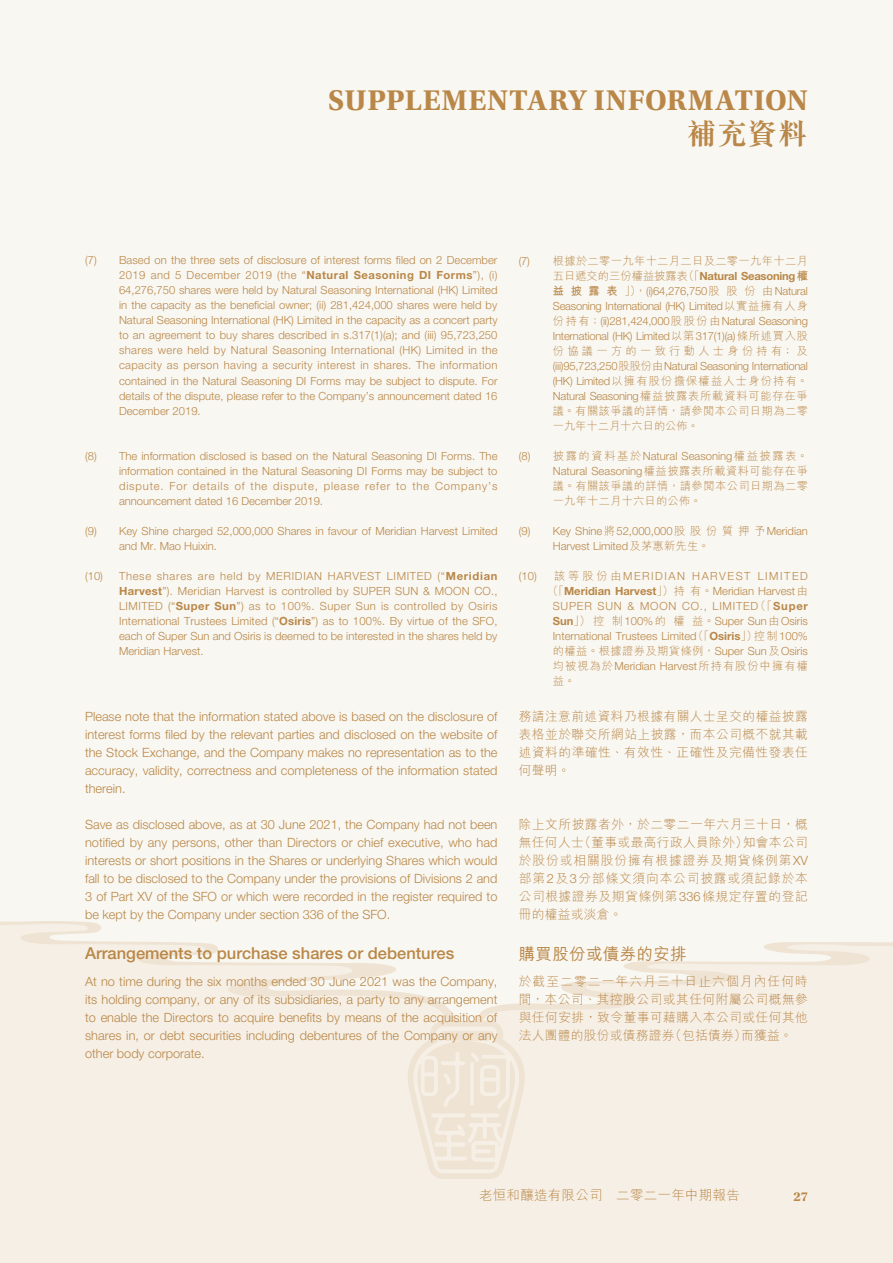
<style>
.page{position:relative;width:893px;height:1263px;background:#f9f7f2}
.page>*{position:absolute;margin:0;border:0;box-sizing:border-box;transform-origin:0 0}
.t1{font:700 30px "Utopia Std";letter-spacing:.025em;color:#b98747}
.t2{font:700 30px "M Sung HK";color:#b98747}
._02_H2_E{font:500 16.5px "Helvetica Neue LT Std";color:#b98747}
._002_H2_C{font:500 16.5px "M Hei HK";letter-spacing:.02em;color:#b98747}
.t3{font:300 13.5px "M Hei HK";letter-spacing:.02em;color:#b98747}
.t4{font:700 13.5px "Utopia Std";color:#b98747}
._00_txt_E{font:300 12.75px/18px "Helvetica Neue LT Std";color:#b98747;text-align:justify}
._000_txt_C{font:300 12.75px/18px "M Hei HK";letter-spacing:.035em;color:#b98747;text-align:justify}
._06_Notes_E{font:300 11.25px/15px "Helvetica Neue LT Std";color:#b98747;text-align:justify}
._006_Notes_C{font:300 11.25px/15px "Helvetica Neue LT Std";color:#b98747;text-align:justify}
._006_Notes_C-2{font:300 11.25px/15px "M Hei HK";letter-spacing:.035em;color:#b98747;text-align:justify}
._006_Notes_C-3{font:700 11.25px "Helvetica Neue LT Std";color:#b98747}
._006_Notes_C-4{font:300 11.25px "Helvetica Neue LT Std";letter-spacing:.135em;color:#b98747}
._006_Notes_C-5{font:300 11.25px "Helvetica Neue LT Std";letter-spacing:.07em;color:#b98747}
.s1{font-weight:700}
.s2{font-family:"M Hei HK"}
.s3{font-family:"M Hei HK";font-weight:700}
.s4{font-family:"Helvetica Neue LT Std"}
.s5{font-family:"M Hei HK";font-weight:300}
.s6{font-weight:300}
</style>
<div class="page">
<div style="left:0;top:1023px;width:893px;height:240px;background:#f6efe5"></div>
<svg style="left:0;top:921px;width:405px;height:102px;fill:#f6efe5"></svg>
<svg style="left:405px;top:942px;width:488px;height:237px"></svg>
<h1 class="t1" style="left:328px;top:83px;width:481px">SUPPLEMENTARY INFORMATION</h1>
<h1 class="t2" style="left:686px;top:118px;width:123px">補充資料</h1>
<p class="_06_Notes_E" style="left:119px;top:253px;width:380px;text-indent:-34px">(7) Based on the three sets of disclosure of interest forms filed on 2 December 2019 and 5 December 2019 (the “<span class="s1">Natural Seasoning DI Forms</span>”), (i)<br>64,276,750 shares were held by Natural Seasoning International (HK) Limited in the capacity as the beneficial owner; (ii) 281,424,000 shares were held by Natural Seasoning International (HK) Limited in the capacity as a concert party to an agreement to buy shares described in s.317(1)(a); and (iii) 95,723,250 shares were held by Natural Seasoning International (HK) Limited in the capacity as person having a security interest in shares. The information contained in the Natural Seasoning DI Forms may be subject to dispute. For details of the dispute, please refer to the Company’s announcement dated 16<br>December 2019.</p>
<p class="_06_Notes_E" style="left:119px;top:448px;width:380px;text-indent:-34px">(8) The information disclosed is based on the Natural Seasoning DI Forms. The information contained in the Natural Seasoning DI Forms may be subject to dispute. For details of the dispute, please refer to the Company’s announcement dated 16 December 2019.</p>
<p class="_06_Notes_E" style="left:119px;top:523px;width:380px;text-indent:-34px">(9) Key Shine charged 52,000,000 Shares in favour of Meridian Harvest Limited and Mr. Mao Huixin.</p>
<p class="_06_Notes_E" style="left:119px;top:568px;width:380px;text-indent:-34px">(10) These shares are held by MERIDIAN HARVEST LIMITED (“<span class="s1">Meridian Harvest</span>”). Meridian Harvest is controlled by SUPER SUN &amp; MOON CO., LIMITED (“<span class="s1">Super Sun</span>”) as to 100%. Super Sun is controlled by Osiris International Trustees Limited (“<span class="s1">Osiris</span>”) as to 100%. By virtue of the SFO, each of Super Sun and Osiris is deemed to be interested in the shares held by Meridian Harvest.</p>
<p class="_00_txt_E" style="left:85px;top:707px;width:414px">Please note that the information stated above is based on the disclosure of interest forms filed by the relevant parties and disclosed on the website of the Stock Exchange, and the Company makes no representation as to the accuracy, validity, correctness and completeness of the information stated therein.</p>
<p class="_00_txt_E" style="left:85px;top:815px;width:414px">Save as disclosed above, as at 30 June 2021, the Company had not been notified by any persons, other than Directors or chief executive, who had interests or short positions in the Shares or underlying Shares which would fall to be disclosed to the Company under the provisions of Divisions 2 and 3 of Part XV of the SFO or which were recorded in the register required to be kept by the Company under section 336 of the SFO.</p>
<p class="_02_H2_E" style="left:85px;top:943px;width:371px">Arrangements to purchase shares or debentures</p>
<p class="_00_txt_E" style="left:85px;top:972px;width:414px">At no time during the six months ended 30 June 2021 was the Company, its holding company, or any of its subsidiaries, a party to any arrangement to enable the Directors to acquire benefits by means of the acquisition of shares in, or debt securities including debentures of the Company or any other body corporate.</p>
<p class="_006_Notes_C" style="left:553px;top:253px;width:257px;text-indent:-34px">(7) <span class="s2">根據於二零一九年十二月二日及二零一九年十二月五日遞交的三份權益披露表（「</span><span class="s1">Natural Seasoning</span><span class="s3">權益披露表</span><span class="s2">」），</span>(i)64,276,750<span class="s2">股股份由</span>Natural Seasoning International (HK) Limited<span class="s2">以實益擁有人身份持有；</span>(ii)281,424,000<span class="s2">股股份由</span>Natural Seasoning International (HK) Limited<span class="s2">以第</span>317(1)(a)<span class="s2">條所述買入股份協議一方的一致行動人士身份持有；及</span>(iii)95,723,250<span class="s2">股股份由</span>Natural Seasoning International (HK) Limited<span class="s2">以擁有股份擔保權益人士身份持有。</span>Natural Seasoning<span class="s2">權益披露表所載資料可能存在爭議。有關該爭議的詳情，請參閱本公司日期為二零一九年十二月十六日的公佈。</span></p>
<p class="_006_Notes_C-2" style="left:553px;top:448px;width:257px;text-indent:-34px"><span class="s4">(8)</span> 披露的資料基於<span class="s4">Natural Seasoning</span>權益披露表。<span class="s4">Natural Seasoning</span>權益披露表所載資料可能存在爭議。有關該爭議的詳情，請參閱本公司日期為二零一九年十二月十六日的公佈。</p>
<p class="_006_Notes_C" style="left:553px;top:523px;width:257px;text-indent:-34px">(9) Key Shine<span class="s2">將</span>52,000,000<span class="s2">股股份質押予</span>Meridian<br>Harvest Limited<span class="s2">及茅惠新先生。</span></p>
<p class="_006_Notes_C-4" style="left:519px;top:569px;width:291px">(10) <span class="s2">該等股份由</span>MERIDIAN HARVEST LIMITED</p>
<p class="_006_Notes_C-3" style="left:547px;top:584px;width:262px"><span class="s5">（「</span>Meridian Harvest<span class="s5">」）持有。</span><span class="s6">Meridian Harvest</span><span class="s5">由</span></p>
<p class="_006_Notes_C-5" style="left:553px;top:599px;width:257px">SUPER SUN &amp; MOON CO., LIMITED<span class="s2">（「</span><span class="s1">Super</span></p>
<p class="_006_Notes_C" style="left:553px;top:613px;width:257px"><span class="s1">Sun</span><span class="s2">」）控 制</span>100%<span class="s2">的 權 益。</span>Super Sun<span class="s2">由</span>Osiris</p>
<p class="_006_Notes_C" style="left:553px;top:628px;width:257px">International Trustees Limited<span class="s2">（「</span><span class="s1">Osiris</span><span class="s2">」）控制</span>100%</p>
<p class="_006_Notes_C-2" style="left:553px;top:643px;width:257px">的權益。根據證券及期貨條例，<span class="s4">Super Sun</span>及<span class="s4">Osiris</span></p>
<p class="_006_Notes_C" style="left:553px;top:658px;width:257px"><span class="s2">均被視為於</span>Meridian Harvest<span class="s2">所持有股份中擁有權</span></p>
<p class="_006_Notes_C-2" style="left:553px;top:673px;width:24px">益。</p>
<p class="_000_txt_C" style="left:519px;top:707px;width:291px">務請注意前述資料乃根據有關人士呈交的權益披露表格並於聯交所網站上披露，而本公司概不就其載述資料的準確性、有效性、正確性及完備性發表任何聲明。</p>
<p class="_000_txt_C" style="left:519px;top:815px;width:291px">除上文所披露者外，於二零二一年六月三十日，概無任何人士（董事或最高行政人員除外）知會本公司於股份或相關股份擁有根據證券及期貨條例第<span class="s4">XV</span>部第<span class="s4">2</span>及<span class="s4">3</span>分部條文須向本公司披露或須記錄於本公司根據證券及期貨條例第<span class="s4">336</span>條規定存置的登記冊的權益或淡倉。</p>
<p class="_002_H2_C" style="left:519px;top:942px;width:169px">購買股份或債券的安排</p>
<p class="_000_txt_C" style="left:519px;top:972px;width:291px">於截至二零二一年六月三十日止六個月內任何時間，本公司、其控股公司或其任何附屬公司概無參與任何安排，致令董事可藉購入本公司或任何其他法人團體的股份或債務證券（包括債券）而獲益。</p>
<p class="t3" style="left:479px;top:1188px;width:262px">老恒和釀造有限公司 二零二一年中期報告</p>
<p class="t4" style="left:794px;top:1188px;width:16px">27</p>
</div>
